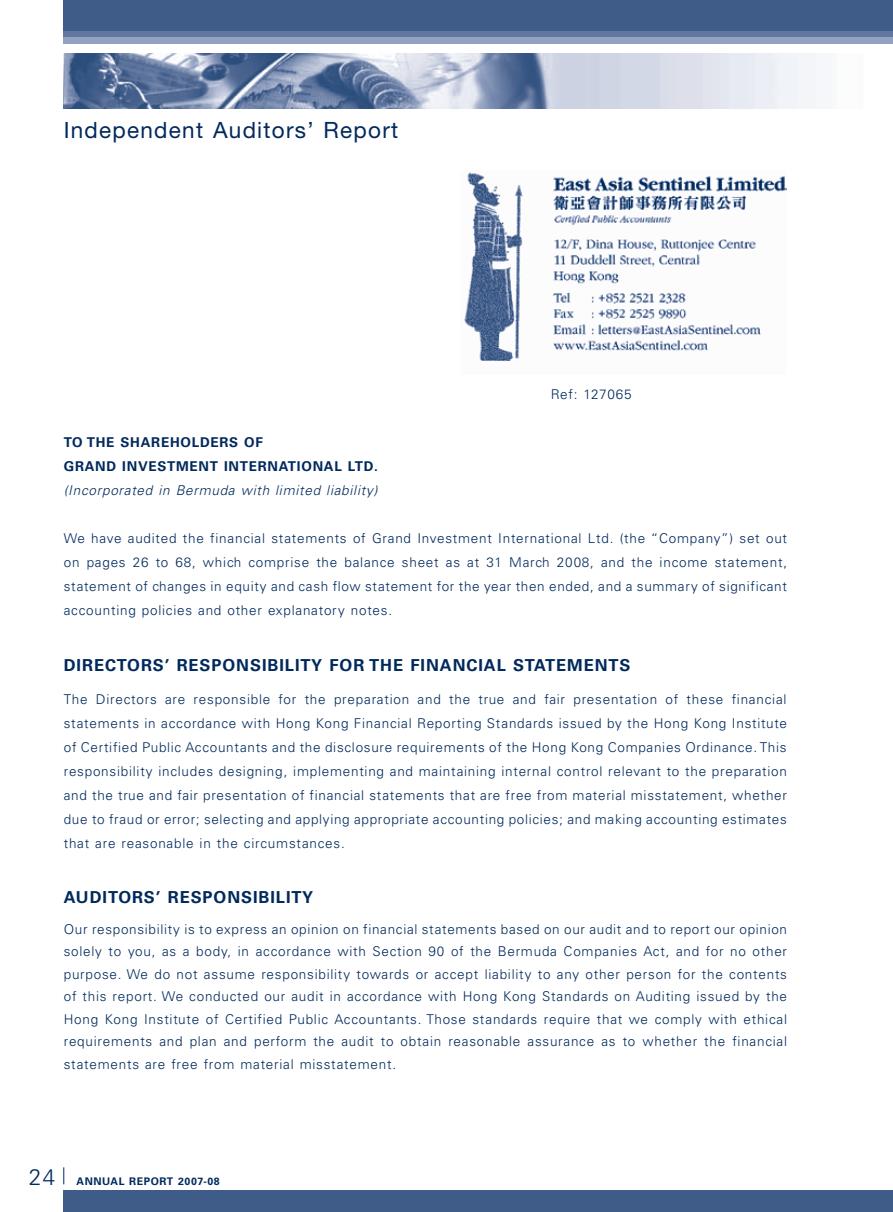
<style>
.page{position:relative;width:893px;height:1212px;background:#fff}
.page>*{position:absolute;margin:0;border:0;box-sizing:border-box;transform-origin:0 0}
.t1{font:22.5px "Helvetica Neue LT Std";letter-spacing:.055em;color:#00295c}
.t2{font:700 16.5px "Univers LT Std";letter-spacing:.055em;color:#00295c}
.t3{font:300 13.5px/24px "Univers LT Std";letter-spacing:.055em;color:#00295c;text-align:justify}
.t4{font:700 13.5px/24px "Univers LT Std";letter-spacing:.055em;color:#00295c}
.t5{font:italic 300 13.5px "Univers LT Std";letter-spacing:.055em;color:#00295c}
.t6{font:700 10.5px "Univers LT Std";letter-spacing:.055em;color:#00295c}
.s1{font-weight:300;font-size:22.5px}
</style>
<div class="page">
<div style="left:64px;top:1191px;width:829px;height:21px;background:#3f5c88"></div>
<svg style="left:63px;top:1167px;width:1px;height:17px"></svg>
<img style="left:64px;top:53px;width:751px;height:55px">
<div style="left:64px;top:0;width:829px;height:43px;background:#3f5c88"></div>
<div style="left:64px;top:31px;width:829px;height:12px;background:#60779f"></div>
<div style="left:64px;top:37px;width:829px;height:7px;background:#92a2c1"></div>
<img style="left:464px;top:172px;width:323px;height:190px">
<h1 class="t1" style="left:64px;top:116px;width:336px">Independent Auditors’ Report</h1>
<p class="t3" style="left:551px;top:382px;width:82px">Ref: 127065</p>
<p class="t4" style="left:64px;top:430px;width:316px">TO THE SHAREHOLDERS OF<br>GRAND INVESTMENT INTERNATIONAL LTD.</p>
<p class="t5" style="left:64px;top:482px;width:315px">(Incorporated in Bermuda with limited liability)</p>
<p class="t3" style="left:64px;top:526px;width:725px">We have audited the financial statements of Grand Investment International Ltd. (the “Company”) set out on pages 26 to 68, which comprise the balance sheet as at 31 March 2008, and the income statement, statement of changes in equity and cash flow statement for the year then ended, and a summary of significant accounting policies and other explanatory notes.</p>
<p class="t2" style="left:64px;top:656px;width:66px">DIRECTORS</p>
<p class="t2" style="left:165px;top:656px;width:24px">’ RESPONSI</p>
<p class="t2" style="left:267px;top:656px;width:21px">BILIT</p>
<p class="t2" style="left:311px;top:656px;width:31px">Y FOR</p>
<p class="t2" style="left:369px;top:656px;width:12px">THE</p>
<p class="t2" style="left:410px;top:656px;width:12px">FINAN</p>
<p class="t2" style="left:466px;top:656px;width:22px">CIAL</p>
<p class="t2" style="left:513px;top:656px;width:13px">STATEMENTS</p>
<p class="t3" style="left:64px;top:687px;width:725px">The Directors are responsible for the preparation and the true and fair presentation of these financial statements in accordance with Hong Kong Financial Reporting Standards issued by the Hong Kong Institute of Certified Public Accountants and the disclosure requirements of the Hong Kong Companies Ordinance. This responsibility includes designing, implementing and maintaining internal control relevant to the preparation and the true and fair presentation of financial statements that are free from material misstatement, whether due to fraud or error; selecting and applying appropriate accounting policies; and making accounting estimates that are reasonable in the circumstances.</p>
<p class="t2" style="left:64px;top:887px;width:25px">AUDITORS</p>
<p class="t2" style="left:156px;top:887px;width:24px">’ RESPONSI</p>
<p class="t2" style="left:259px;top:887px;width:21px">BILIT</p>
<p class="t2" style="left:302px;top:887px;width:13px">Y</p>
<p class="t3" style="left:64px;top:918px;width:725px;line-height:22.5px">Our responsibility is to express an opinion on financial statements based on our audit and to report our opinion solely to you, as a body, in accordance with Section 90 of the Bermuda Companies Act, and for no other purpose. We do not assume responsibility towards or accept liability to any other person for the contents of this report. We conducted our audit in accordance with Hong Kong Standards on Auditing issued by the Hong Kong Institute of Certified Public Accountants. Those standards require that we comply with ethical requirements and plan and perform the audit to obtain reasonable assurance as to whether the financial statements are free from material misstatement.</p>
<p class="t6" style="left:29px;top:1175px;width:192px"><span class="s1">24</span> ANNUAL REPORT 2007-08</p>
</div>
